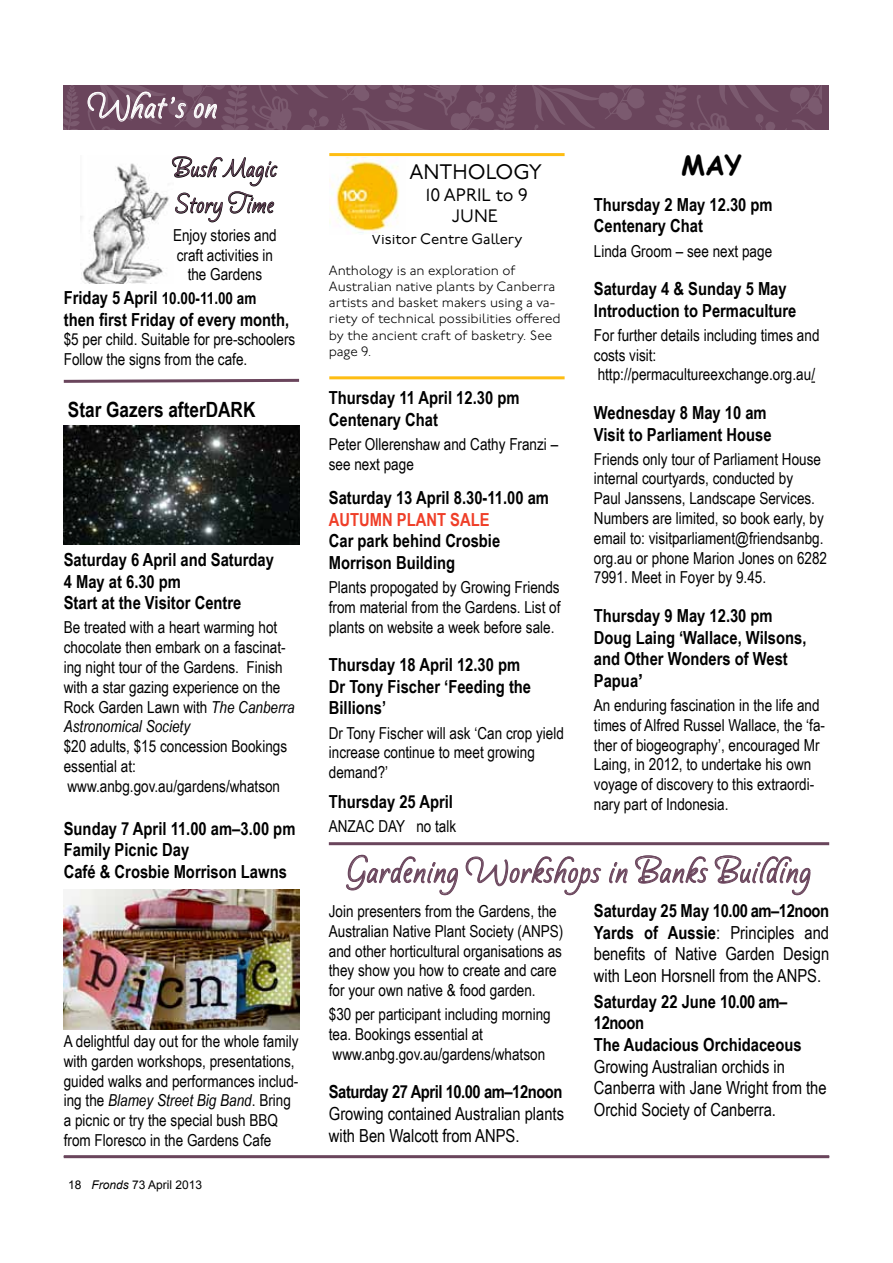
<style>
.page{position:relative;width:893px;height:1263px;background:#fff}
.page>*{position:absolute;margin:0;border:0;box-sizing:border-box;transform-origin:0 0}
.t1{font:36px "Silver Script Flourishes";color:#6a455c}
.t2{font:36px "Silver Script Flourishes";color:#fff}
.t3{font:27px/36px "Silver Script Flourishes";color:#6a455c}
.t4{font:700 27px "Comic Sans MS";color:#000}
.t5{font:700 21px "Arial Narrow";color:#000}
.t6{font:21px "P22 Underground";color:#000}
.t7{font:700 18px/21.6px "Arial Narrow";color:#000}
.t8{font:18px/21.6px "Arial Narrow";color:#000}
.t9{font:700 18px "Arial Narrow";letter-spacing:-.025em;color:#000}
.t10{font:700 18px "Arial Narrow";color:#ef3e28}
.t11{font:18px/21.6px "P22 Underground";color:#000;text-align:center}
.t12{font:16.5px/19.8px "Arial Narrow";color:#000}
.t13{font:700 16.5px "Arial Narrow";color:#000}
.t14{font:15px "P22 Underground";color:#000}
.t15{font:300 13.5px/16.2px "P22 Underground";color:#000}
.t16{font:12px "Arial";color:#000}
.s1{font-size:18px}
.s2{font-style:italic}
.s3{font-family:"Arial"}
.s4{font-weight:700}
</style>
<div class="page">
<hr style="left:64px;top:1155px;width:765px;height:3px;background:#6a455c">
<div style="left:64px;top:85px;width:765px;height:44px;background:#6a455c"></div>
<svg style="left:655px;top:85px;width:166px;height:45px"></svg>
<svg style="left:64px;top:85px;width:581px;height:44px"></svg>
<hr style="left:329px;top:153px;width:236px;height:3px;background:#febd12">
<img style="left:329px;top:158px;width:71px;height:76px">
<img style="left:81px;top:161px;width:91px;height:122px">
<svg style="left:172px;top:156px;width:106px;height:67px"></svg>
<svg style="left:63px;top:378px;width:237px;height:5px"></svg>
<hr style="left:329px;top:842px;width:500px;height:3px;background:#6a455c">
<svg style="left:346px;top:854px;width:112px;height:41px"></svg>
<svg style="left:465px;top:856px;width:137px;height:39px"></svg>
<svg style="left:609px;top:862px;width:19px;height:22px"></svg>
<svg style="left:635px;top:855px;width:176px;height:40px"></svg>
<img style="left:64px;top:425px;width:235px;height:119px">
<img style="left:64px;top:890px;width:235px;height:139px">
<hr style="left:329px;top:376px;width:236px;height:3px;background:#febd12">
<h1 class="t2" style="left:88px;top:83px;width:131px">What’s on</h1>
<h2 class="t3" style="left:172px;top:150px;width:107px">Bush Magic<br>Story Time</h2>
<p class="t12" style="left:173px;top:224px;width:105px;text-align:center">Enjoy stories and craft activities in the Gardens</p>
<p class="t13" style="left:64px;top:286px;width:194px"><span class="s1">Friday 5 April</span> 10.00-11.00 am</p>
<p class="t7" style="left:64px;top:308px;width:227px">then first Friday of every month,</p>
<p class="t12" style="left:64px;top:329px;width:233px">$5 per child. Suitable for pre-schoolers<br>Follow the signs from the cafe.</p>
<p class="t5" style="left:68px;top:393px;width:189px">Star Gazers afterDARK</p>
<p class="t7" style="left:64px;top:548px;width:212px">Saturday 6 April and Saturday<br>4 May at 6.30 pm<br>Start at the Visitor Centre</p>
<p class="t12" style="left:64px;top:617px;width:232px">Be treated with a heart warming hot chocolate then embark on a fascinat&shy;ing night tour of the Gardens. Finish with a star gazing experience on the Rock Garden Lawn with <span class="s2">The Canberra Astronomical Society</span></p>
<p class="t12" style="left:64px;top:736px;width:225px">$20 adults, $15 concession Bookings essential at: www.anbg.gov.au/gardens/whatson</p>
<p class="t7" style="left:64px;top:817px;width:233px">Sunday 7 April 11.00 am–3.00 pm<br>Family Picnic Day<br>Café &amp; Crosbie Morrison Lawns</p>
<p class="t12" style="left:64px;top:1031px;width:236px">A delightful day out for the whole family with garden workshops, presentations, guided walks and performances includ&shy;ing the <span class="s2">Blamey Street Big Band</span>. Bring a picnic or try the special bush BBQ from Floresco in the Gardens Cafe</p>
<p class="t16" style="left:68px;top:1177px;width:136px">18 <span class="s2">Fronds</span> 73 April 2013</p>
<p class="t6" style="left:409px;top:160px;width:134px">ANTHOLOGY</p>
<p class="t11" style="left:426px;top:184px;width:103px">10 APRIL to 9<br>JUNE</p>
<p class="t14" style="left:371px;top:230px;width:153px">Visitor Centre Gallery</p>
<p class="t15" style="left:329px;top:263px;width:233px">Anthology is an exploration of<br>Australian native plants by Canberra artists and basket makers using a va&shy;riety of technical possibilities offered by the ancient craft of basketry. See page 9.</p>
<p class="t7" style="left:329px;top:386px;width:192px">Thursday 11 April 12.30 pm<br>Centenary Chat</p>
<p class="t12" style="left:329px;top:434px;width:231px">Peter Ollerenshaw and Cathy Franzi – see next page</p>
<p class="t7" style="left:329px;top:486px;width:222px">Saturday 13 April 8.30-11.00 am</p>
<p class="t10" style="left:329px;top:506px;width:162px">AUTUMN PLANT SALE</p>
<p class="t7" style="left:329px;top:529px;width:173px">Car park behind Crosbie<br>Morrison Building</p>
<p class="t12" style="left:329px;top:577px;width:233px;text-align:justify">Plants propogated by Growing Friends from material from the Gardens. List of plants on website a week before sale.</p>
<p class="t7" style="left:329px;top:653px;width:204px">Thursday 18 April 12.30 pm<br>Dr Tony Fischer ‘Feeding the<br>Billions’</p>
<p class="t12" style="left:329px;top:722px;width:237px">Dr Tony Fischer will ask ‘Can crop yield increase continue to meet growing demand?’</p>
<p class="t7" style="left:329px;top:790px;width:126px">Thursday 25 April</p>
<p class="t12" style="left:329px;top:816px;width:129px">ANZAC DAY no talk</p>
<h2 class="t4" style="left:681px;top:145px;width:62px">MAY</h2>
<p class="t7" style="left:594px;top:193px;width:180px">Thursday 2 May 12.30 pm<br>Centenary Chat</p>
<p class="t12" style="left:594px;top:240px;width:180px">Linda Groom – see next page</p>
<p class="t7" style="left:594px;top:277px;width:204px">Saturday 4 &amp; Sunday 5 May<br>Introduction to Permaculture</p>
<p class="t12" style="left:594px;top:324px;width:227px">For further details including times and costs visit: http://permacultureexchange.org.au/</p>
<p class="t7" style="left:594px;top:401px;width:179px">Wednesday 8 May 10 am<br>Visit to Parliament House</p>
<p class="t12" style="left:594px;top:448px;width:235px">Friends only tour of Parliament House internal courtyards, conducted by<br>Paul Janssens, Landscape Services.<br>Numbers are limited, so book early, by email to: visitparliament@friendsanbg. org.au or phone Marion Jones on 6282<br>7991. Meet in Foyer by 9.45.</p>
<p class="t7" style="left:594px;top:604px;width:214px">Thursday 9 May 12.30 pm<br>Doug Laing ‘Wallace, Wilsons, and Other Wonders of West<br>Papua<span class="s3">’</span></p>
<p class="t12" style="left:594px;top:695px;width:233px">An enduring fascination in the life and times of Alfred Russel Wallace, the ‘fa&shy;ther of biogeography’, encouraged Mr Laing, in 2012, to undertake his own voyage of discovery to this extraordi&shy;nary part of Indonesia.</p>
<h1 class="t1" style="left:347px;top:848px;width:466px">Gardening Workshops in Banks Building</h1>
<p class="t12" style="left:329px;top:901px;width:236px">Join presenters from the Gardens, the Australian Native Plant Society (ANPS) and other horticultural organisations as they show you how to create and care for your own native &amp; food garden.</p>
<p class="t12" style="left:329px;top:1004px;width:223px">$30 per participant including morning tea. Bookings essential at www.anbg.gov.au/gardens/whatson</p>
<p class="t9" style="left:329px;top:1078px;width:235px">Saturday 27 April 10.00 am–12noon</p>
<p class="t8" style="left:329px;top:1102px;width:237px">Growing contained Australian plants with Ben Walcott from ANPS.</p>
<p class="t8" style="left:594px;top:899px;width:237px;text-align:justify"><span class="s4">Saturday 25 May 10.00 am–12noon Yards of Aussie</span>: Principles and benefits of Native Garden Design with Leon Horsnell from the ANPS.</p>
<p class="t7" style="left:594px;top:990px;width:209px">Saturday 22 June 10.00 am–<br>12noon<br>The Audacious Orchidaceous</p>
<p class="t8" style="left:594px;top:1055px;width:234px">Growing Australian orchids in<br>Canberra with Jane Wright from the<br>Orchid Society of Canberra.</p>
</div>
